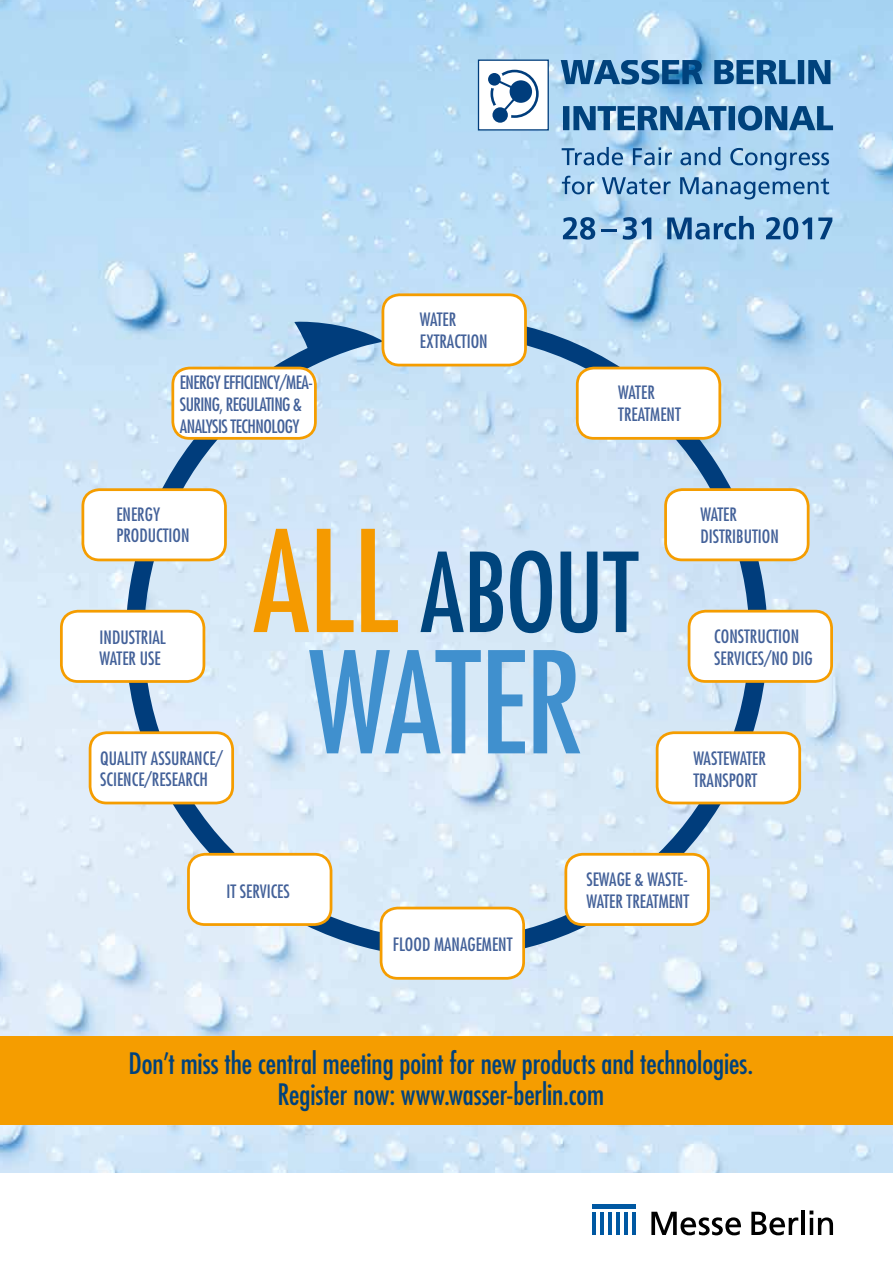
<style>
.page{position:relative;width:893px;height:1263px;background:#fff}
.page>*{position:absolute;margin:0;border:0;box-sizing:border-box;transform-origin:0 0}
.t1{font:condensed 136.95px "Futura Std";letter-spacing:-.025em;color:#4090ce}
.t2{font:condensed 106.8px "Futura Std";letter-spacing:-.015em;color:#00457d}
.t3{font:condensed 28.8px/31px "Futura Std";letter-spacing:-.005em;color:#00427c;text-align:center}
.t4{font:condensed 18px/21.6px "Futura Std";color:#436199}
.t5{font:condensed 18px/21.6px "Futura Std";letter-spacing:-.03em;color:#436199}
.s1{font-size:136.95px;color:#f59a00}
</style>
<div class="page">
<img style="left:2px;top:0;width:891px;height:1173px">
<hr style="left:801px;top:1210px;width:4px;height:25px;background:#000">
<svg style="left:809px;top:1210px;width:24px;height:25px"></svg>
<svg style="left:751px;top:1212px;width:47px;height:23px"></svg>
<svg style="left:651px;top:1212px;width:90px;height:23px"></svg>
<hr style="left:592px;top:1204px;width:43px;height:4px;background:#0058a2">
<hr style="left:592px;top:1212px;width:4px;height:23px;background:#0058a2">
<hr style="left:600px;top:1212px;width:4px;height:23px;background:#0058a2">
<hr style="left:608px;top:1212px;width:4px;height:23px;background:#0058a2">
<hr style="left:616px;top:1212px;width:4px;height:23px;background:#0058a2">
<hr style="left:624px;top:1212px;width:4px;height:23px;background:#0058a2">
<svg style="left:632px;top:1212px;width:3px;height:23px"></svg>
<div style="left:0;top:1036px;width:893px;height:88px;background:#f59d00"></div>
<img style="left:641px;top:60px;width:189px;height:24px">
<svg style="left:562px;top:147px;width:61px;height:18px"></svg>
<svg style="left:633px;top:147px;width:39px;height:18px"></svg>
<svg style="left:680px;top:147px;width:40px;height:18px"></svg>
<svg style="left:730px;top:148px;width:99px;height:22px;background:#86b2d5"></svg>
<svg style="left:562px;top:176px;width:32px;height:18px"></svg>
<svg style="left:602px;top:177px;width:69px;height:17px"></svg>
<svg style="left:680px;top:177px;width:149px;height:22px;background:#84b0d4"></svg>
<div style="left:478px;top:60px;width:70px;height:70px;background:#fff"></div>
<div style="left:478px;top:60px;width:71px;height:71px;border:1px solid #003d7c"></div>
<div style="left:490px;top:70px;width:49px;height:48px;border:3px solid #003d7c;border-radius:50%"></div>
<div style="left:485px;top:70px;width:18px;height:18px;background:#fff;border-radius:50%"></div>
<div style="left:488px;top:73px;width:13px;height:13px;background:#003d7c;border-radius:50%"></div>
<svg style="left:492px;top:107px;width:16px;height:16px"></svg>
<div style="left:510px;top:80px;width:22px;height:23px;background:#003d7c;border-radius:50%"></div>
<svg style="left:492px;top:77px;width:32px;height:41px"></svg>
<svg style="left:563px;top:217px;width:32px;height:23px"></svg>
<hr style="left:601px;top:229px;width:16px;height:3px;background:#003d7c">
<svg style="left:623px;top:217px;width:28px;height:23px"></svg>
<svg style="left:667px;top:216px;width:87px;height:24px;background:#6898c2"></svg>
<svg style="left:766px;top:217px;width:46px;height:23px"></svg>
<svg style="left:818px;top:217px;width:14px;height:22px"></svg>
<svg style="left:81px;top:317px;width:731px;height:686px;background:#cbe0f2"></svg>
<div style="left:577px;top:368px;width:143px;height:70px;background:#fff;border-radius:17px"></div>
<div style="left:576px;top:367px;width:145px;height:73px;border:3px solid #f59d00;border-radius:17px"></div>
<div style="left:689px;top:611px;width:143px;height:70px;background:#fff;border-radius:17px"></div>
<div style="left:688px;top:610px;width:145px;height:73px;border:3px solid #f59d00;border-radius:17px"></div>
<div style="left:657px;top:733px;width:143px;height:70px;background:#fff;border-radius:17px"></div>
<div style="left:656px;top:731px;width:145px;height:73px;border:3px solid #f59d00;border-radius:17px"></div>
<div style="left:566px;top:854px;width:142px;height:70px;background:#fff;border-radius:17px"></div>
<div style="left:564px;top:853px;width:146px;height:73px;border:3px solid #f59d00;border-radius:17px"></div>
<div style="left:381px;top:908px;width:143px;height:70px;background:#fff;border-radius:17px"></div>
<div style="left:380px;top:907px;width:145px;height:73px;border:3px solid #f59d00;border-radius:17px"></div>
<div style="left:188px;top:854px;width:143px;height:70px;background:#fff;border-radius:17px"></div>
<div style="left:187px;top:853px;width:145px;height:73px;border:3px solid #f59d00;border-radius:17px"></div>
<div style="left:90px;top:733px;width:143px;height:70px;background:#fff;border-radius:17px"></div>
<div style="left:89px;top:731px;width:145px;height:73px;border:3px solid #f59d00;border-radius:17px"></div>
<div style="left:61px;top:611px;width:143px;height:70px;background:#fff;border-radius:17px"></div>
<div style="left:60px;top:610px;width:145px;height:73px;border:3px solid #f59d00;border-radius:17px"></div>
<div style="left:83px;top:490px;width:142px;height:70px;background:#fff;border-radius:17px"></div>
<div style="left:81px;top:488px;width:146px;height:73px;border:3px solid #f59d00;border-radius:17px"></div>
<div style="left:173px;top:368px;width:142px;height:70px;background:#fff;border-radius:17px"></div>
<div style="left:171px;top:367px;width:146px;height:73px;border:3px solid #f59d00;border-radius:17px"></div>
<div style="left:383px;top:295px;width:142px;height:70px;background:#fff;border-radius:17px"></div>
<div style="left:382px;top:293px;width:145px;height:73px;border:3px solid #f59d00;border-radius:17px"></div>
<div style="left:666px;top:490px;width:142px;height:70px;background:#fff;border-radius:17px"></div>
<div style="left:664px;top:488px;width:145px;height:73px;border:3px solid #f59d00;border-radius:17px"></div>
<svg style="left:0;top:0;width:2px;height:1173px;background:#cfdee4"></svg>
<p class="t5" style="left:180px;top:372px;width:134px">ENERGY EFFICIENCY/MEA-<br>SURING, REGULATING &amp;<br>ANALYSIS TECHNOLOGY</p>
<p class="t4" style="left:420px;top:309px;width:69px">WATER<br>EXTRACTION</p>
<p class="t4" style="left:618px;top:382px;width:64px">WATER<br>TREATMENT</p>
<p class="t4" style="left:116px;top:503px;width:75px">ENERGY<br>PRODUCTION</p>
<p class="t4" style="left:100px;top:626px;width:68px">INDUSTRIAL<br>WATER USE</p>
<p class="t4" style="left:100px;top:747px;width:124px">QUALITY ASSURANCE/<br>SCIENCE/RESEARCH</p>
<h2 class="t2" style="left:253px;top:529px;width:387px"><span class="s1">ALL</span> ABOUT</h2>
<h1 class="t1" style="left:309px;top:621px;width:275px">WATER</h1>
<p class="t4" style="left:700px;top:504px;width:80px">WATER<br>DISTRIBUTION</p>
<p class="t4" style="left:714px;top:626px;width:100px">CONSTRUCTION<br>SERVICES/NO DIG</p>
<p class="t4" style="left:693px;top:748px;width:74px">WASTEWATER<br>TRANSPORT</p>
<p class="t4" style="left:226px;top:880px;width:65px">IT SERVICES</p>
<p class="t4" style="left:393px;top:933px;width:121px">FLOOD MANAGEMENT</p>
<p class="t4" style="left:586px;top:869px;width:104px">SEWAGE &amp; WASTE-<br>WATER TREATMENT</p>
<h3 class="t3" style="left:129px;top:1047px;width:626px">Don’t miss the central meeting point for new products and technologies.<br>Register now: www.wasser-berlin.com</h3>
</div>
